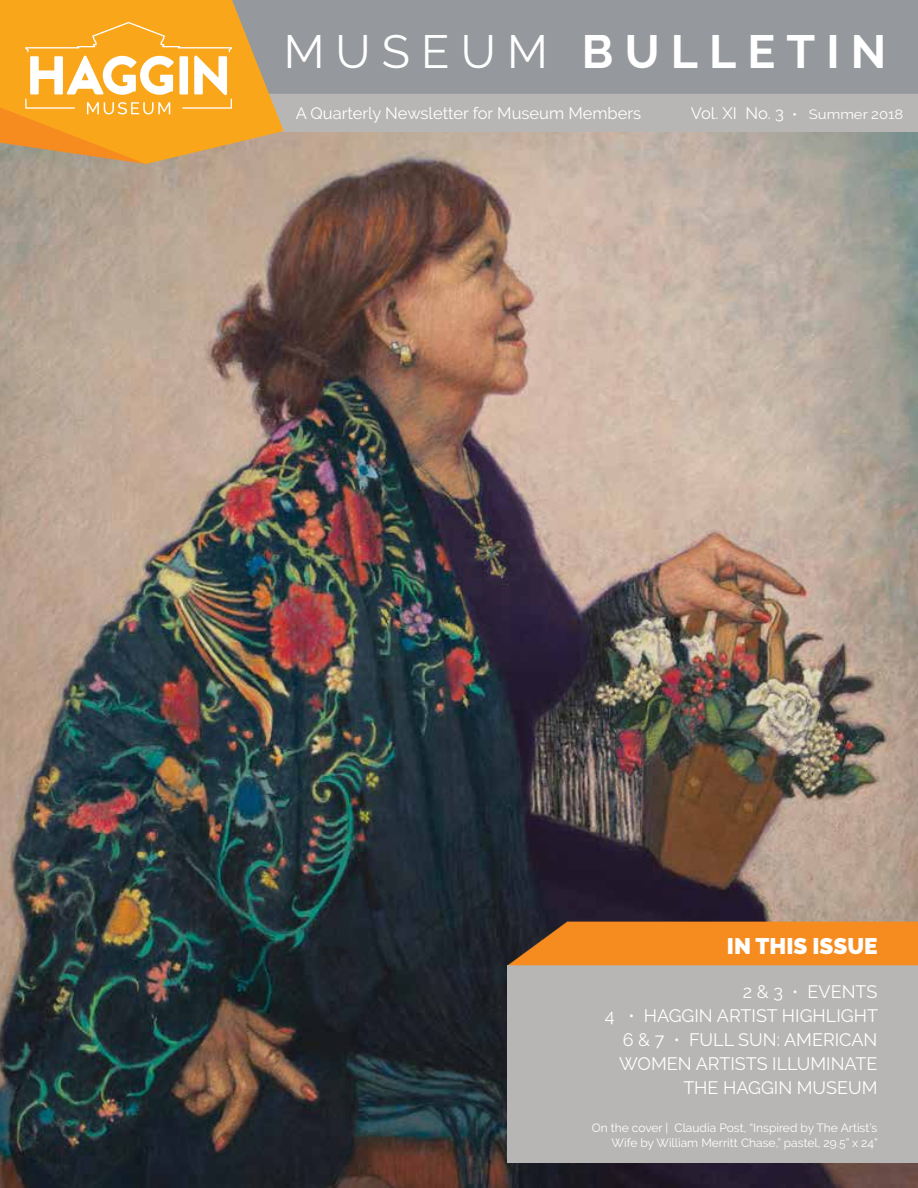
<style>
.page{position:relative;width:918px;height:1188px;background:#fff}
.page>*{position:absolute;margin:0;border:0;box-sizing:border-box;transform-origin:0 0}
.t1{font:700 46.5px "Raleway";letter-spacing:.24em;color:#fff}
.t2{font:900 22.5px "Raleway";color:#fff}
.t3{font:18px/24px "Raleway";color:#fff;text-align:right}
.t4{font:16.5px "Raleway";color:#fff}
.t5{font:13.5px "Raleway";color:#fff;scale:1.1 1}
.t6{font:12px/15px "Raleway";color:#fff;text-align:right}
.s1{font-weight:400}
.s2{font-size:16.5px}
.s3{font-weight:100}
</style>
<div class="page">
<img style="left:0;top:131px;width:918px;height:1057px">
<div style="left:0;top:0;width:918px;height:131px;background:#b7b6b5"></div>
<div style="left:284px;top:0;width:634px;height:94px;background:#95989c"></div>
<svg style="left:0;top:0;width:284px;height:164px;background:#d8a24a"></svg>
<div style="left:508px;top:965px;width:410px;height:198px;background:#b7b6b5"></div>
<svg style="left:508px;top:922px;width:410px;height:43px;background:#e68420"></svg>
<svg style="left:0;top:22px;width:246px;height:142px;background:#f3af43"></svg>
<h1 class="t1" style="left:284px;top:25px;width:604px"><span class="s1">MUSEUM</span> BULLETIN</h1>
<p class="t4" style="left:296px;top:103px;width:347px">A Quarterly Newsletter for Museum Members</p>
<p class="t5" style="left:691px;top:106px;width:195px"><span class="s2">Vol. XI No. 3</span> • Summer 2018</p>
<p class="t2" style="left:727px;top:933px;width:152px">IN THIS ISSUE</p>
<p class="t3" style="left:605px;top:980px;width:275px">2 &amp; 3 <span class="s3">•</span> EVENTS<br>4 <span class="s3">•</span> HAGGIN ARTIST HIGHLIGHT<br>6 &amp; 7 <span class="s3">•</span> FULL SUN: AMERICAN<br>WOMEN ARTISTS ILLUMINATE<br>THE HAGGIN MUSEUM</p>
<p class="t6" style="left:592px;top:1120px;width:288px">On the cover | Claudia Post, “Inspired by The Artist’s<br>Wife by William Merritt Chase,” pastel, 29.5” x 24”</p>
</div>
